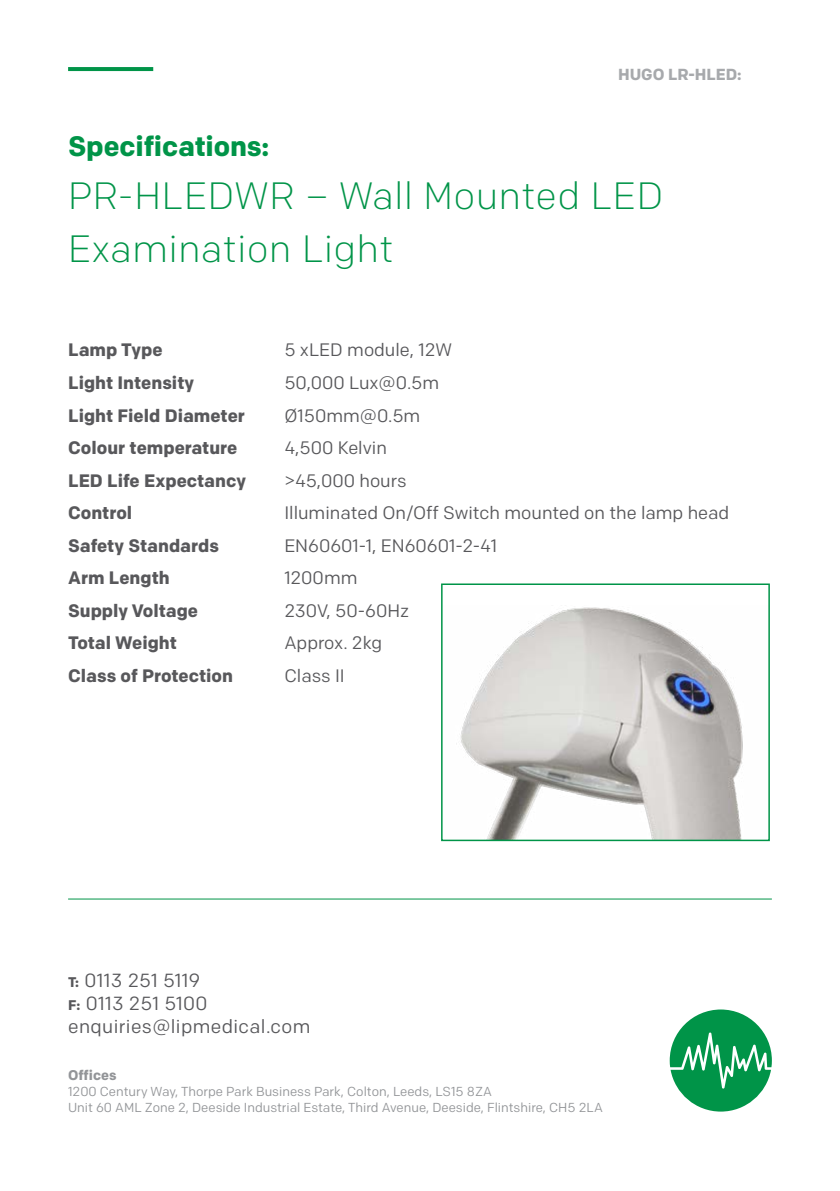
<style>
.page{position:relative;width:840px;height:1191px;background:#fff}
.page>*{position:absolute;margin:0;border:0;box-sizing:border-box;transform-origin:0 0}
.t1{font:300 38px/53px "Colfax";letter-spacing:.02em;color:#009448}
.t2{font:700 28px "Colfax";letter-spacing:-.005em;color:#009448}
.t3{font:19px/23px "Colfax";letter-spacing:.02em;color:#58585b}
.t4{font:18px "Colfax";color:#58585b}
.t5{font:700 18px "Colfax";color:#58585b}
.t6{font:700 16px "Colfax";letter-spacing:-.005em;color:#a7a9ac}
.t7{font:700 14px "Colfax";color:#939598}
.t8{font:13px/15.6px "Colfax";color:#939598}
.s1{font-weight:700;font-size:14px}
</style>
<div class="page">
<svg style="left:669px;top:1009px;width:102px;height:102px"></svg>
<svg style="left:68px;top:67px;width:85px;height:4px"></svg>
<hr style="left:68px;top:898px;width:703px;height:1px;background:#009448">
<img style="left:456px;top:607px;width:287px;height:231px">
<div style="left:441px;top:583px;width:328px;height:258px;border:2px solid #009448"></div>
<p class="t6" style="left:617px;top:65px;width:125px">HUGO LR-HLED:</p>
<h2 class="t2" style="left:68px;top:129px;width:202px">Specifications:</h2>
<h1 class="t1" style="left:68px;top:169px;width:596px">PR-HLEDWR – Wall Mounted LED<br>Examination Light</h1>
<p class="t5" style="left:68px;top:339px;width:96px">Lamp Type</p>
<p class="t4" style="left:284px;top:339px;width:169px">5 xLED module, 12W</p>
<p class="t5" style="left:68px;top:371px;width:127px">Light Intensity</p>
<p class="t4" style="left:284px;top:372px;width:156px">50,000 Lux@0.5m</p>
<p class="t5" style="left:68px;top:404px;width:178px">Light Field Diameter</p>
<p class="t4" style="left:284px;top:404px;width:137px">Ø150mm@0.5m</p>
<p class="t5" style="left:68px;top:437px;width:171px">Colour temperature</p>
<p class="t4" style="left:284px;top:437px;width:104px">4,500 Kelvin</p>
<p class="t5" style="left:68px;top:469px;width:179px">LED Life Expectancy</p>
<p class="t4" style="left:284px;top:469px;width:124px">&gt;45,000 hours</p>
<p class="t5" style="left:68px;top:502px;width:66px">Control</p>
<p class="t4" style="left:284px;top:502px;width:446px">Illuminated On/Off Switch mounted on the lamp head</p>
<p class="t5" style="left:68px;top:534px;width:152px">Safety Standards</p>
<p class="t4" style="left:284px;top:534px;width:214px">EN60601-1, EN60601-2-41</p>
<p class="t5" style="left:68px;top:567px;width:103px">Arm Length</p>
<p class="t4" style="left:284px;top:567px;width:75px">1200mm</p>
<p class="t5" style="left:68px;top:599px;width:131px">Supply Voltage</p>
<p class="t4" style="left:284px;top:599px;width:126px">230V, 50-60Hz</p>
<p class="t5" style="left:68px;top:632px;width:110px">Total Weight</p>
<p class="t4" style="left:284px;top:632px;width:99px">Approx. 2kg</p>
<p class="t5" style="left:68px;top:664px;width:166px">Class of Protection</p>
<p class="t4" style="left:284px;top:664px;width:62px">Class II</p>
<p class="t3" style="left:68px;top:969px;width:244px"><span class="s1">T:</span> 0113 251 5119<br><span class="s1">F:</span> 0113 251 5100 enquiries@lipmedical.com</p>
<p class="t7" style="left:68px;top:1066px;width:50px">Offices</p>
<p class="t8" style="left:68px;top:1083px;width:536px">1200 Century Way, Thorpe Park Business Park, Colton, Leeds, LS15 8ZA<br>Unit 60 AML Zone 2, Deeside Industrial Estate, Third Avenue, Deeside, Flintshire, CH5 2LA</p>
</div>
